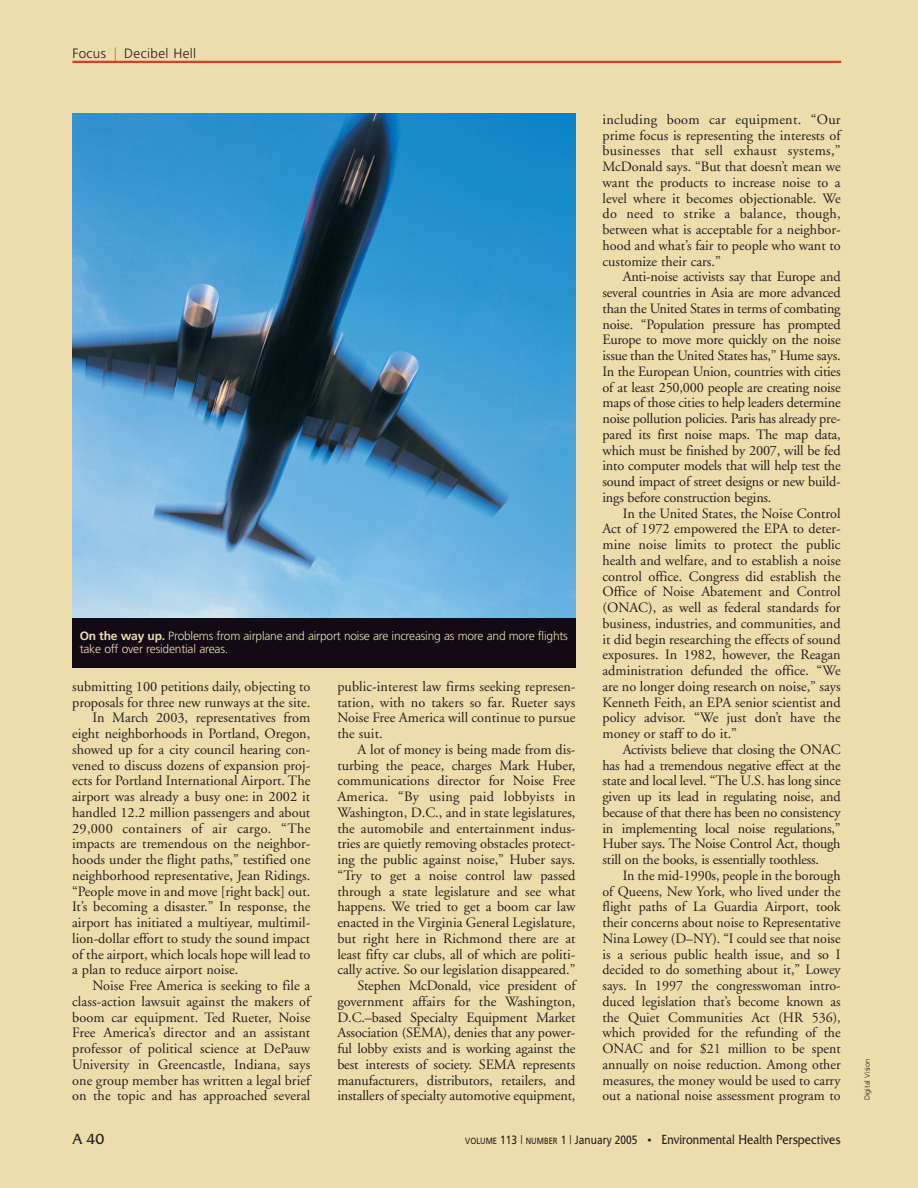
<style>
.page{position:relative;width:918px;height:1188px;background:#eddcac}
.page>*{position:absolute;margin:0;border:0;box-sizing:border-box;transform-origin:0 0}
.t1{font:15px "Friz Quadrata IT Cby BT";color:#231f20}
.t2{font:14.25px/15.8px "Adobe Garamond";color:#231f20;text-align:justify}
.t3{font:14.25px "Adobe Garamond";letter-spacing:.02em;color:#231f20}
.t4{font:13.5px "Friz Quadrata IT Cby BT";color:#231f20;scale:.85 1}
.t5{font:300 13.5px "Frutiger";letter-spacing:.03em;color:#231f20}
.t6{font:300 12px/13.5px "Frutiger";letter-spacing:-.015em;color:#eddcac}
.t7{font:300 7.5px "Frutiger";color:#231f20}
.s1{font-size:18px;color:#da3d23}
.s2{font-weight:700}
.s3{font-family:"Frutiger";font-size:9px}
.s4{font-family:"Frutiger";font-size:12px}
.s5{font-family:"Frutiger";font-weight:300;font-size:12px}
.s6{font-size:10.5px}
</style>
<div class="page">
<hr style="left:72px;top:61px;width:769px;height:2px;background:#da3d23">
<img style="left:72px;top:114px;width:504px;height:508px">
<div style="left:72px;top:618px;width:503px;height:50px;background:#120b16"></div>
<p class="t5" style="left:72px;top:48px;width:125px">Focus <span class="s1">|</span> Decibel Hell</p>
<p class="t6" style="left:80px;top:630px;width:490px"><span class="s2">On the way up.</span> Problems from airplane and airport noise are increasing as more and more flights take off over residential areas.</p>
<p class="t2" style="left:72px;top:680px;width:240px">submitting 100 petitions daily, objecting to</p>
<p class="t2" style="left:72px;top:695px;width:240px">proposals for three new runways at the site.</p>
<p class="t2" style="left:92px;top:711px;width:219px">In March 2003, representatives from</p>
<p class="t2" style="left:72px;top:727px;width:240px">eight neighborhoods in Portland, Oregon,</p>
<p class="t2" style="left:72px;top:743px;width:240px">showed up for a city council hearing con-</p>
<p class="t2" style="left:72px;top:758px;width:240px">vened to discuss dozens of expansion proj-</p>
<p class="t2" style="left:72px;top:774px;width:240px">ects for Portland International Airport. The</p>
<p class="t2" style="left:72px;top:790px;width:240px">airport was already a busy one: in 2002 it</p>
<p class="t2" style="left:72px;top:806px;width:240px">handled 12.2 million passengers and about</p>
<p class="t3" style="left:72px;top:822px;width:240px">29,000 containers of air cargo. “The</p>
<p class="t2" style="left:72px;top:837px;width:240px">impacts are tremendous on the neighbor-</p>
<p class="t2" style="left:72px;top:853px;width:240px">hoods under the flight paths,” testified one</p>
<p class="t2" style="left:72px;top:869px;width:240px">neighborhood representative, Jean Ridings.</p>
<p class="t2" style="left:72px;top:884px;width:240px">“People move in and move [right back] out.</p>
<p class="t2" style="left:72px;top:900px;width:240px">It’s becoming a disaster.” In response, the</p>
<p class="t2" style="left:72px;top:916px;width:240px">airport has initiated a multiyear, multimil-</p>
<p class="t2" style="left:72px;top:932px;width:240px">lion-dollar effort to study the sound impact</p>
<p class="t2" style="left:72px;top:947px;width:240px">of the airport, which locals hope will lead to</p>
<p class="t2" style="left:72px;top:963px;width:168px">a plan to reduce airport noise.</p>
<p class="t2" style="left:92px;top:979px;width:219px">Noise Free America is seeking to file a</p>
<p class="t2" style="left:72px;top:995px;width:240px">class-action lawsuit against the makers of</p>
<p class="t2" style="left:72px;top:1010px;width:240px">boom car equipment. Ted Rueter, Noise</p>
<p class="t2" style="left:72px;top:1026px;width:240px">Free America’s director and an assistant</p>
<p class="t2" style="left:72px;top:1042px;width:240px">professor of political science at DePauw</p>
<p class="t2" style="left:72px;top:1058px;width:240px">University in Greencastle, Indiana, says</p>
<p class="t2" style="left:72px;top:1073px;width:240px">one group member has written a legal brief</p>
<p class="t2" style="left:72px;top:1089px;width:240px">on the topic and has approached several</p>
<p class="t2" style="left:337px;top:680px;width:240px">public-interest law firms seeking represen&shy;tation, with no takers so far. Rueter says Noise Free America will continue to pursue the suit.</p>
<p class="t2" style="left:337px;top:743px;width:240px;text-align:right">A lot of money is being made from dis&shy;turbing the peace, charges Mark Huber, communications director for Noise Free America. “By using paid lobbyists in Washington, D.C., and in state legislatures, the automobile and entertainment indus&shy;tries are quietly removing obstacles protect&shy;ing the public against noise,” Huber says. “Try to get a noise control law passed through a state legislature and see what happens. We tried to get a boom car law enacted in the Virginia General Legislature, but right here in Richmond there are at least fifty car clubs, all of which are politi&shy;cally active. So our legislation disappeared.” Stephen McDonald, vice president of government affairs for the Washington, D.C.–based Specialty Equipment Market Association (SEMA), denies that any power&shy;ful lobby exists and is working against the best interests of society. SEMA represents manufacturers, distributors, retailers, and installers of specialty automotive equipment,</p>
<p class="t2" style="left:603px;top:113px;width:240px">including boom car equipment. “Our prime focus is representing the interests of businesses that sell exhaust systems,” McDonald says. “But that doesn’t mean we want the products to increase noise to a level where it becomes objectionable. We do need to strike a balance, though, between what is acceptable for a neighbor&shy;hood and what’s fair to people who want to customize their cars.”</p>
<p class="t2" style="left:603px;top:270px;width:240px;text-indent:20px">Anti-noise activists say that Europe and several countries in Asia are more advanced than the United States in terms of combating noise. “Population pressure has prompted Europe to move more quickly on the noise issue than the United States has,” Hume says.<br>In the European Union, countries with cities of at least 250,000 people are creating noise maps of those cities to help leaders determine noise pollution policies. Paris has already pre&shy;pared its first noise maps. The map data, which must be finished by 2007, will be fed into computer models that will help test the sound impact of street designs or new build&shy;ings before construction begins.</p>
<p class="t2" style="left:603px;top:506px;width:240px;text-indent:20px">In the United States, the Noise Control Act of 1972 empowered the EPA to deter&shy;mine noise limits to protect the public health and welfare, and to establish a noise control office. Congress did establish the Office of Noise Abatement and Control (ONAC), as well as federal standards for business, industries, and communities, and it did begin researching the effects of sound exposures. In 1982, however, the Reagan administration defunded the office. “We are no longer doing research on noise,” says Kenneth Feith, an EPA senior scientist and policy advisor. “We just don’t have the money or staff to do it.”</p>
<p class="t2" style="left:603px;top:743px;width:240px;text-indent:20px">Activists believe that closing the ONAC has had a tremendous negative effect at the state and local level. “The U.S. has long since given up its lead in regulating noise, and because of that there has been no consistency in implementing local noise regulations,” Huber says. The Noise Control Act, though still on the books, is essentially toothless.</p>
<p class="t2" style="left:603px;top:869px;width:240px;text-indent:20px">In the mid-1990s, people in the borough of Queens, New York, who lived under the flight paths of La Guardia Airport, took their concerns about noise to Representative Nina Lowey (D–NY). “I could see that noise is a serious public health issue, and so I decided to do something about it,” Lowey says. In 1997 the congresswoman intro&shy;duced legislation that’s become known as the Quiet Communities Act (HR 536), which provided for the refunding of the ONAC and for $21 million to be spent annually on noise reduction. Among other measures, the money would be used to carry out a national noise assessment program to</p>
<p class="t1" style="left:73px;top:1133px;width:33px">A 40</p>
<p class="t4" style="left:465px;top:1134px;width:443px"><span class="s3">VOLUME</span> <span class="s4">113</span> <span class="s5">|</span> <span class="s3">NUMBER</span> <span class="s4">1</span> <span class="s5">|</span> <span class="s4">January 2005</span> <span class="s6">•</span> Environmental Health Perspectives</p>
<p class="t7" style="left:864px;top:1100px;width:43px;rotate:-90deg">Digital Vision</p>
</div>
